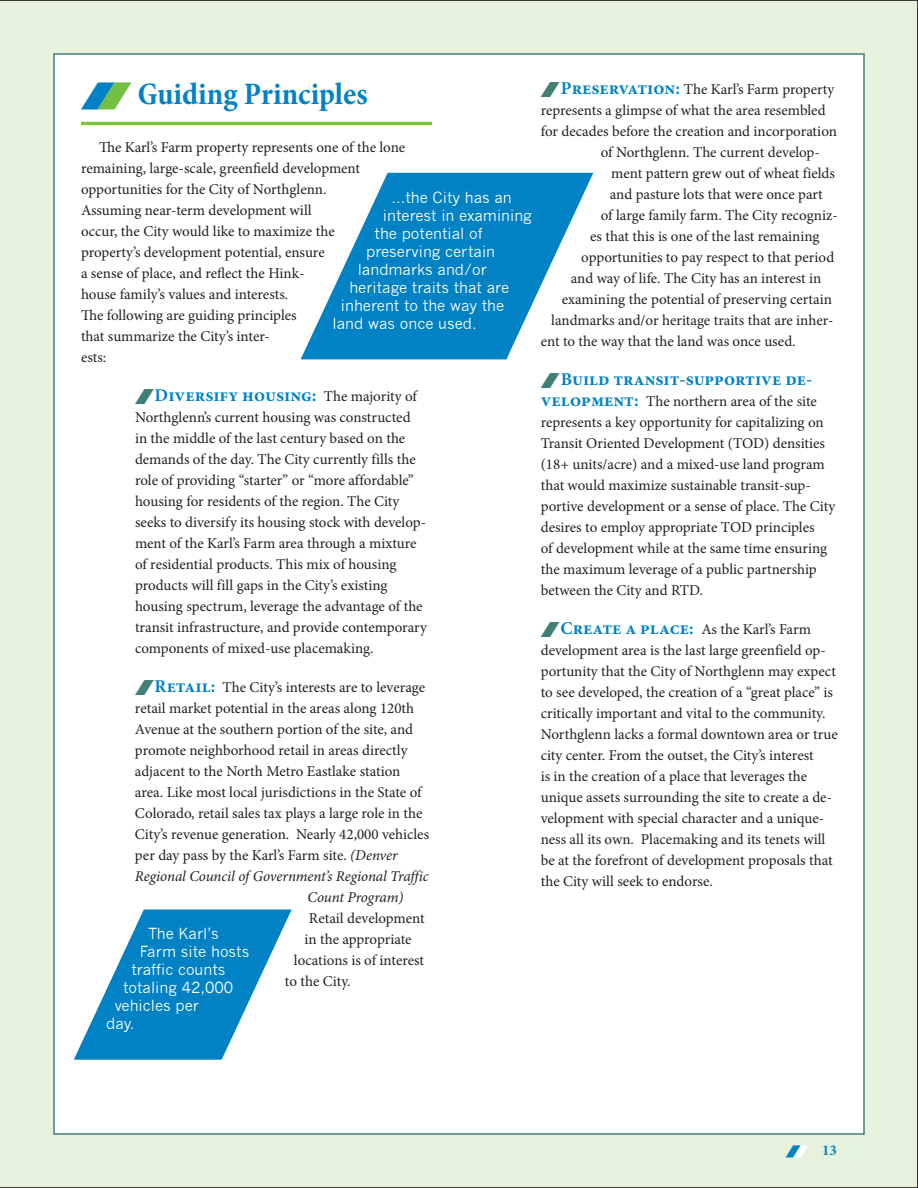
<style>
.page{position:relative;width:918px;height:1188px;background:#e7f2de}
.page>*{position:absolute;margin:0;border:0;box-sizing:border-box;transform-origin:0 0}
.t1{font:700 condensed 31.5px "Minion Pro";color:#0082c4}
.t2{font:700 18px "Minion Pro";color:#0082c4}
.t3{font:15px/21px "Minion Pro";color:#231f20}
.t4{font:15px "News Gothic";color:#fff}
.t5{font:italic 15px "Minion Pro";letter-spacing:-.005em;color:#231f20}
.t6{font:700 15px "Minion Pro";color:#0082c4}
.s1{font-weight:400;font-size:15px;color:#231f20}
.s2{font-weight:700;font-size:18px;color:#0082c4}
.s3{font-style:italic}
</style>
<div class="page">
<div style="left:53px;top:53px;width:812px;height:1082px;background:#fff;border:2px solid #418077"></div>
<hr style="left:81px;top:122px;width:351px;height:3px;background:#9ab2ae">
<hr style="left:81px;top:122px;width:351px;height:1px;background:#73bf43">
<hr style="left:81px;top:124px;width:351px;height:1px;background:#73bf43">
<svg style="left:74px;top:910px;width:218px;height:150px"></svg>
<svg style="left:301px;top:173px;width:292px;height:186px;fill:#0082c4"></svg>
<svg style="left:786px;top:1145px;width:22px;height:12px"></svg>
<h1 class="t1" style="left:138px;top:72px;width:232px">Guiding Principles</h1>
<p class="t3" style="left:81px;top:137px;width:326px;text-indent:18px">The Karl’s Farm property represents one of the lone remaining, large-scale, greenfield development opportunities for the City of Northglenn.<br>Assuming near-term development will<br>occur, the City would like to maximize the<br>property’s development potential, ensure<br>a sense of place, and reflect the Hink-<br>house family’s values and interests.<br>The following are guiding principles<br>that summarize the City’s inter-<br>ests:</p>
<p class="t2" style="left:155px;top:382px;width:265px">Diversify housing: <span class="s1">The majority of</span></p>
<p class="t3" style="left:135px;top:407px;width:294px">Northglenn’s current housing was constructed<br>in the middle of the last century based on the demands of the day. The City currently fills the role of providing “starter” or “more affordable” housing for residents of the region. The City seeks to diversify its housing stock with develop&shy;ment of the Karl’s Farm area through a mixture of residential products. This mix of housing products will fill gaps in the City’s existing housing spectrum, leverage the advantage of the transit infrastructure, and provide contemporary components of mixed-use placemaking.</p>
<p class="t3" style="left:155px;top:677px;width:272px"><span class="s2">Retail:</span> The City’s interests are to leverage</p>
<p class="t3" style="left:135px;top:698px;width:281px">retail market potential in the areas along 120th</p>
<p class="t3" style="left:135px;top:719px;width:280px">Avenue at the southern portion of the site, and</p>
<p class="t3" style="left:135px;top:740px;width:274px">promote neighborhood retail in areas directly</p>
<p class="t3" style="left:135px;top:761px;width:267px">adjacent to the North Metro Eastlake station</p>
<p class="t3" style="left:135px;top:782px;width:290px">area. Like most local jurisdictions in the State of</p>
<p class="t3" style="left:135px;top:803px;width:289px">Colorado, retail sales tax plays a large role in the</p>
<p class="t3" style="left:135px;top:824px;width:296px">City’s revenue generation. Nearly 42,000 vehicles</p>
<p class="t3" style="left:135px;top:845px;width:264px">per day pass by the Karl’s Farm site. <span class="s3">(Denver</span></p>
<p class="t5" style="left:135px;top:866px;width:295px">Regional Council of Government’s Regional Traffic</p>
<p class="t5" style="left:307px;top:887px;width:97px">Count Program)</p>
<p class="t3" style="left:309px;top:908px;width:117px">Retail development</p>
<p class="t3" style="left:304px;top:929px;width:109px">in the appropriate</p>
<p class="t3" style="left:294px;top:950px;width:132px">locations is of interest</p>
<p class="t3" style="left:285px;top:971px;width:67px">to the City.</p>
<p class="t4" style="left:391px;top:189px;width:122px">...the City has an</p>
<p class="t4" style="left:383px;top:207px;width:150px">interest in examining</p>
<p class="t4" style="left:375px;top:225px;width:110px">the potential of</p>
<p class="t4" style="left:366px;top:243px;width:130px">preserving certain</p>
<p class="t4" style="left:358px;top:261px;width:131px">landmarks and/or</p>
<p class="t4" style="left:349px;top:279px;width:161px">heritage traits that are</p>
<p class="t4" style="left:341px;top:297px;width:165px">inherent to the way the</p>
<p class="t4" style="left:333px;top:315px;width:146px">land was once used.</p>
<p class="t4" style="left:148px;top:924px;width:72px">The Karl’s</p>
<p class="t4" style="left:140px;top:942px;width:111px">Farm site hosts</p>
<p class="t4" style="left:131px;top:960px;width:96px">traffic counts</p>
<p class="t4" style="left:123px;top:978px;width:112px">totaling 42,000</p>
<p class="t4" style="left:115px;top:996px;width:86px">vehicles per</p>
<p class="t4" style="left:106px;top:1014px;width:30px">day.</p>
<p class="t3" style="left:561px;top:79px;width:275px"><span class="s2">Preservation:</span> The Karl’s Farm property</p>
<p class="t3" style="left:541px;top:100px;width:286px">represents a glimpse of what the area resembled</p>
<p class="t3" style="left:541px;top:121px;width:298px">for decades before the creation and incorporation</p>
<p class="t3" style="left:601px;top:142px;width:221px">of Northglenn. The current develop-</p>
<p class="t3" style="left:611px;top:163px;width:225px">ment pattern grew out of wheat fields</p>
<p class="t3" style="left:610px;top:184px;width:215px">and pasture lots that were once part</p>
<p class="t3" style="left:601px;top:205px;width:239px">of large family farm. The City recogniz-</p>
<p class="t3" style="left:590px;top:226px;width:231px">es that this is one of the last remaining</p>
<p class="t3" style="left:581px;top:247px;width:255px">opportunities to pay respect to that period</p>
<p class="t3" style="left:571px;top:268px;width:252px">and way of life. The City has an interest in</p>
<p class="t3" style="left:562px;top:289px;width:272px">examining the potential of preserving certain</p>
<p class="t3" style="left:551px;top:310px;width:284px">landmarks and/or heritage traits that are inher-</p>
<p class="t3" style="left:541px;top:331px;width:256px">ent to the way that the land was once used.</p>
<p class="t2" style="left:561px;top:367px;width:253px">Build transit-supportive de-</p>
<p class="t3" style="left:541px;top:391px;width:296px"><span class="s2">velopment:</span> The northern area of the site represents a key opportunity for capitalizing on Transit Oriented Development (TOD) densities (18+ units/acre) and a mixed-use land program that would maximize sustainable transit-sup&shy;portive development or a sense of place. The City desires to employ appropriate TOD principles<br>of development while at the same time ensuring the maximum leverage of a public partnership between the City and RTD.</p>
<p class="t3" style="left:541px;top:619px;width:298px;text-indent:20px"><span class="s2">Create a place:</span> As the Karl’s Farm development area is the last large greenfield op&shy;portunity that the City of Northglenn may expect to see developed, the creation of a “great place” is critically important and vital to the community.<br>Northglenn lacks a formal downtown area or true city center. From the outset, the City’s interest<br>is in the creation of a place that leverages the unique assets surrounding the site to create a de&shy;velopment with special character and a unique&shy;ness all its own. Placemaking and its tenets will be at the forefront of development proposals that the City will seek to endorse.</p>
<p class="t6" style="left:822px;top:1139px;width:16px">13</p>
</div>
